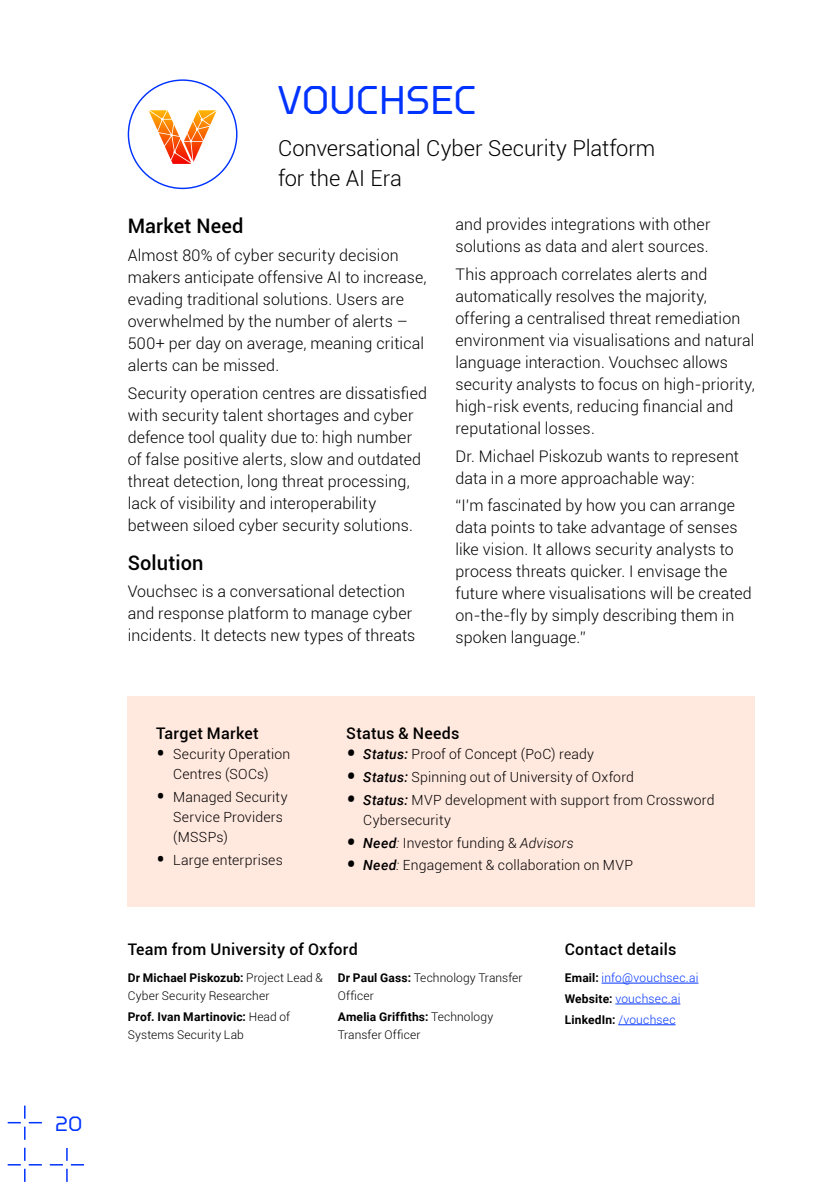
<style>
.page{position:relative;width:840px;height:1191px;background:#fff}
.page>*{position:absolute;margin:0;border:0;box-sizing:border-box;transform-origin:0 0}
.t1{font:40px "Torque";letter-spacing:-.005em;color:#03f}
.t2{font:300 22px/30px "Roboto";letter-spacing:-.005em;color:#000}
.t3{font:20.8px "Torque";color:#03f}
.t4{font:500 20px "Roboto";letter-spacing:.01em;color:#000}
.t5{font:300 16px/22px "Roboto";letter-spacing:.01em;color:#000}
.t6{font:500 16px "Roboto";letter-spacing:.015em;color:#000}
.t7{font:300 14px/20px "Roboto";letter-spacing:.015em;color:#000}
.t8{font:300 12px/18px "Roboto";letter-spacing:.01em;color:#000}
.t9{font:300 12px/20.8px "Roboto";letter-spacing:.02em;color:#03f}
.s1{font-size:28px}
.s2{font-weight:500;font-style:italic;font-size:28px}
.s3{font-weight:500;font-style:italic}
.s4{font-style:italic}
.s5{font-weight:700}
.s6{font-weight:700;color:#000}
</style>
<div class="page">
<svg style="left:149px;top:110px;width:67px;height:54px"></svg>
<hr style="left:601px;top:982px;width:97px;height:1px;background:#03f">
<hr style="left:615px;top:1003px;width:65px;height:1px;background:#03f">
<hr style="left:618px;top:1024px;width:57px;height:1px;background:#03f">
<div style="left:128px;top:696px;width:626px;height:210px;background:#ffe8de"></div>
<svg style="left:8px;top:1147px;width:34px;height:34px"></svg>
<svg style="left:50px;top:1148px;width:34px;height:33px"></svg>
<svg style="left:8px;top:1105px;width:34px;height:34px"></svg>
<h3 class="t3" style="left:55px;top:1112px;width:29px">20</h3>
<h1 class="t1" style="left:277px;top:77px;width:201px">VOUCHSEC</h1>
<h2 class="t2" style="left:278px;top:132px;width:378px">Conversational Cyber Security Platform for the AI Era</h2>
<p class="t4" style="left:128px;top:212px;width:117px">Market Need</p>
<p class="t5" style="left:128px;top:244px;width:300px">Almost 80% of cyber security decision makers anticipate offensive AI to increase, evading traditional solutions. Users are overwhelmed by the number of alerts – 500+ per day on average, meaning critical alerts can be missed.</p>
<p class="t5" style="left:128px;top:381px;width:301px">Security operation centres are dissatisfied with security talent shortages and cyber defence tool quality due to: high number of false positive alerts, slow and outdated threat detection, long threat processing, lack of visibility and interoperability between siloed cyber security solutions.</p>
<p class="t4" style="left:128px;top:548px;width:77px">Solution</p>
<p class="t5" style="left:128px;top:580px;width:289px">Vouchsec is a conversational detection and response platform to manage cyber incidents. It detects new types of threats</p>
<p class="t5" style="left:455px;top:213px;width:256px">and provides integrations with other solutions as data and alert sources.</p>
<p class="t5" style="left:455px;top:263px;width:301px">This approach correlates alerts and automatically resolves the majority, offering a centralised threat remediation environment via visualisations and natural language interaction. Vouchsec allows security analysts to focus on high-priority, high-risk events, reducing financial and reputational losses.</p>
<p class="t5" style="left:455px;top:444px;width:285px">Dr. Michael Piskozub wants to represent data in a more approachable way:</p>
<p class="t5" style="left:455px;top:494px;width:297px">“I’m fascinated by how you can arrange data points to take advantage of senses like vision. It allows security analysts to process threats quicker. I envisage the future where visualisations will be created on-the-fly by simply describing them in spoken language.”</p>
<p class="t6" style="left:156px;top:722px;width:104px">Target Market</p>
<p class="t7" style="left:156px;top:743px;width:136px;text-align:center"><span class="s1">•</span> Security Operation<br>Centres (SOCs)</p>
<p class="t7" style="left:173px;top:786px;width:116px;text-indent:-17px"><span class="s1">•</span> Managed Security<br>Service Providers (MSSPs)</p>
<p class="t7" style="left:156px;top:849px;width:128px"><span class="s1">•</span> Large enterprises</p>
<p class="t6" style="left:346px;top:722px;width:115px">Status &amp; Needs</p>
<p class="t7" style="left:346px;top:743px;width:249px"><span class="s2">•</span> <span class="s3">Status:</span> Proof of Concept (PoC) ready</p>
<p class="t7" style="left:346px;top:766px;width:289px"><span class="s2">•</span> <span class="s3">Status:</span> Spinning out of University of Oxford</p>
<p class="t7" style="left:363px;top:789px;width:352px;text-indent:-17px"><span class="s2">•</span> <span class="s3">Status:</span> MVP development with support from Crossword<br>Cybersecurity</p>
<p class="t7" style="left:346px;top:832px;width:229px"><span class="s2">•</span> <span class="s3">Need</span><span class="s4">:</span> Investor funding &amp; <span class="s4">Advisors</span></p>
<p class="t7" style="left:346px;top:855px;width:288px"><span class="s2">•</span> <span class="s3">Need</span><span class="s4">:</span> Engagement &amp; collaboration on MVP</p>
<p class="t6" style="left:128px;top:938px;width:231px">Team from University of Oxford</p>
<p class="t6" style="left:564px;top:938px;width:113px">Contact details</p>
<p class="t8" style="left:128px;top:968px;width:197px"><span class="s5">Dr Michael Piskozub:</span> Project Lead &amp;<br>Cyber Security Researcher</p>
<p class="t8" style="left:128px;top:1007px;width:164px"><span class="s5">Prof. Ivan Martinovic:</span> Head of<br>Systems Security Lab</p>
<p class="t8" style="left:337px;top:968px;width:186px"><span class="s5">Dr Paul Gass:</span> Technology Transfer<br>Officer</p>
<p class="t8" style="left:337px;top:1007px;width:157px"><span class="s5">Amelia Griffiths:</span> Technology<br>Transfer Officer</p>
<p class="t9" style="left:564px;top:967px;width:135px"><span class="s6">Email:</span> info@vouchsec.ai<br><span class="s6">Website:</span> vouchsec.ai<br><span class="s6">LinkedIn:</span> /vouchsec</p>
</div>
